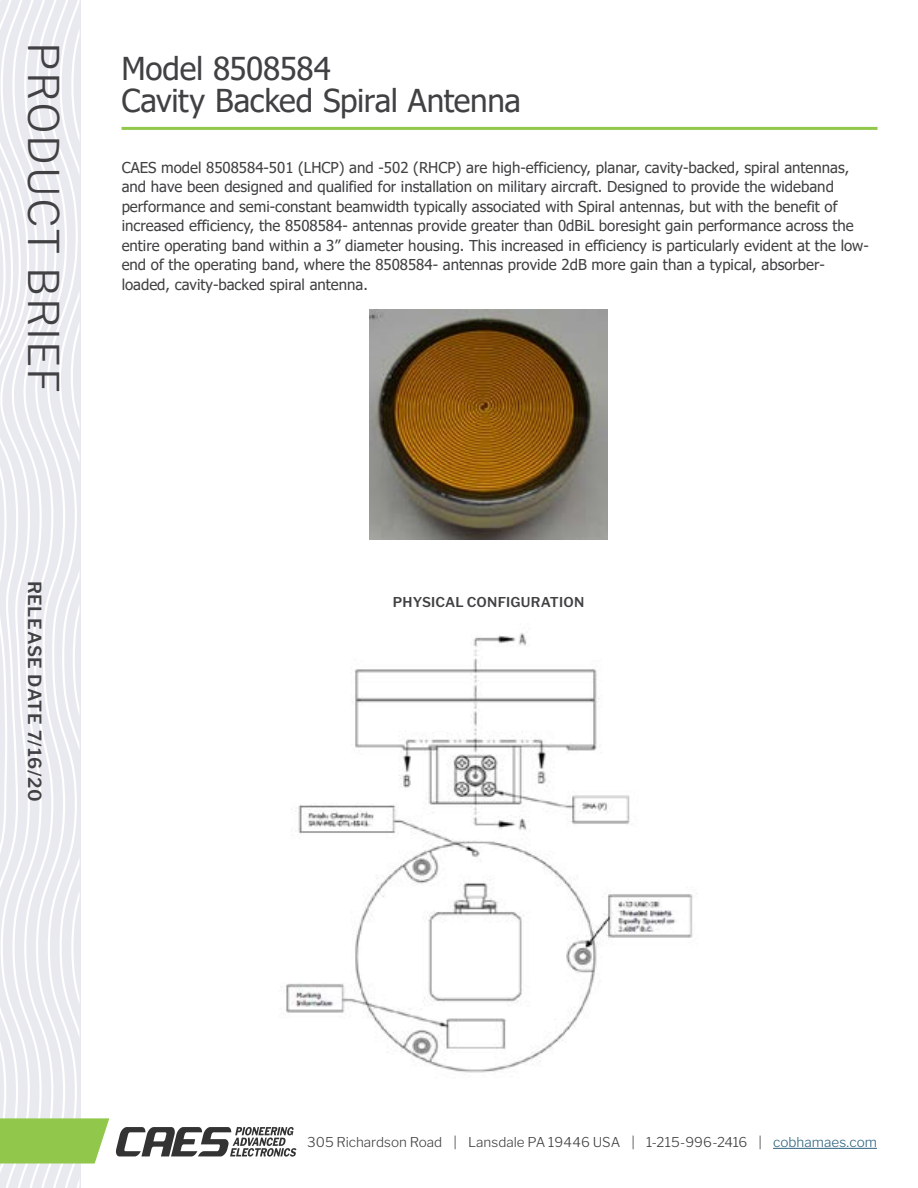
<style>
.page{position:relative;width:918px;height:1188px;background:#fff}
.page>*{position:absolute;margin:0;border:0;box-sizing:border-box;transform-origin:0 0}
.t1{font:300 42px "Libre Franklin";letter-spacing:.03em;color:#414042}
.t2{font:31.5px/32.2px "Tahoma";letter-spacing:-.01em;color:#414042}
.t3{font:600 18px "Libre Franklin";letter-spacing:.035em;color:#414042}
.t4{font:15px/19.5px "Tahoma";color:#414042}
.t5{font:300 13.5px "Libre Franklin";color:#414042}
.t6{font:600 13.5px "Libre Franklin";letter-spacing:.01em;color:#414042}
.s1{color:#2d637f}
</style>
<div class="page">
<hr style="left:773px;top:1148px;width:104px;height:1px;background:#2d637f">
<svg style="left:0;top:0;width:109px;height:1188px"></svg>
<hr style="left:122px;top:127px;width:756px;height:3px;background:#91c84c">
<img style="left:285px;top:633px;width:413px;height:440px">
<img style="left:370px;top:310px;width:237px;height:230px">
<img style="left:116px;top:1127px;width:181px;height:30px">
<h1 class="t1" style="left:69px;top:42px;width:352px;rotate:90deg">PRODUCT BRIEF</h1>
<h2 class="t2" style="left:122px;top:54px;width:401px">Model 8508584<br>Cavity Backed Spiral Antenna</h2>
<p class="t4" style="left:122px;top:158px;width:749px">CAES model 8508584-501 (LHCP) and -502 (RHCP) are high-efficiency, planar, cavity-backed, spiral antennas, and have been designed and qualified for installation on military aircraft. Designed to provide the wideband performance and semi-constant beamwidth typically associated with Spiral antennas, but with the benefit of increased efficiency, the 8508584- antennas provide greater than 0dBiL boresight gain performance across the entire operating band within a 3” diameter housing. This increased in efficiency is particularly evident at the low&shy;end of the operating band, where the 8508584- antennas provide 2dB more gain than a typical, absorber&shy;loaded, cavity-backed spiral antenna.</p>
<p class="t3" style="left:45px;top:580px;width:222px;rotate:90deg">RELEASE DATE 7/16/20</p>
<p class="t6" style="left:393px;top:594px;width:193px">PHYSICAL CONFIGURATION</p>
<p class="t5" style="left:307px;top:1134px;width:571px">305 Richardson Road | Lansdale PA 19446 USA | 1-215-996-2416 | <span class="s1">cobhamaes.com</span></p>
</div>
